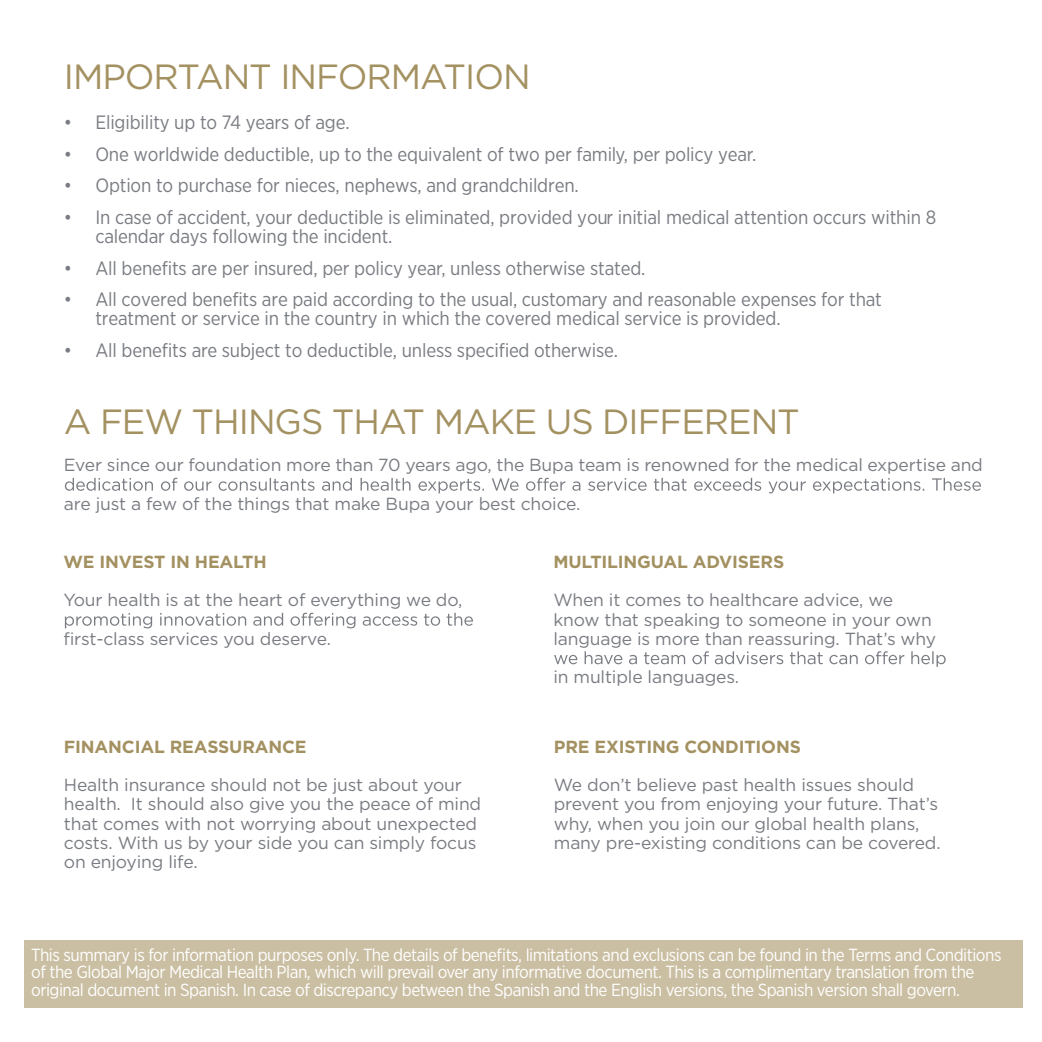
<style>
.page{position:relative;width:1042px;height:1042px;background:#fff}
.page>*{position:absolute;margin:0;border:0;box-sizing:border-box;transform-origin:0 0}
.t1{font:35px "Gotham";letter-spacing:-.03em;color:#a39161}
.t2{font:19.25px/19.2px "Gotham Narrow";letter-spacing:-.01em;color:#797c82}
.t3{font:17.5px/19.2px "Gotham";letter-spacing:-.01em;color:#797c82}
.t4{font:17.5px/17.5px "Gotham Narrow";letter-spacing:-.03em;color:#fff}
.t5{font:700 17.5px "Gotham";letter-spacing:-.01em;color:#a39161}
</style>
<div class="page">
<svg style="left:65px;top:613px;width:408px;height:15px"></svg>
<svg style="left:554px;top:651px;width:391px;height:16px"></svg>
<svg style="left:65px;top:478px;width:916px;height:15px"></svg>
<div style="left:24px;top:940px;width:999px;height:67px;background:#cbbfa3"></div>
<h1 class="t1" style="left:64px;top:54px;width:468px">IMPORTANT INFORMATION</h1>
<p class="t2" style="left:64px;top:113px;width:287px">• Eligibility up to 74 years of age.</p>
<p class="t2" style="left:64px;top:144px;width:694px">• One worldwide deductible, up to the equivalent of two per family, per policy year.</p>
<p class="t2" style="left:64px;top:175px;width:516px">• Option to purchase for nieces, nephews, and grandchildren.</p>
<p class="t2" style="left:95px;top:207px;width:842px;text-indent:-31px">• In case of accident, your deductible is eliminated, provided your initial medical attention occurs within 8 calendar days following the incident.</p>
<p class="t2" style="left:64px;top:258px;width:583px">• All benefits are per insured, per policy year, unless otherwise stated.</p>
<p class="t2" style="left:95px;top:289px;width:788px;text-indent:-32px">• All covered benefits are paid according to the usual, customary and reasonable expenses for that treatment or service in the country in which the covered medical service is provided.</p>
<p class="t2" style="left:64px;top:340px;width:556px">• All benefits are subject to deductible, unless specified otherwise.</p>
<h1 class="t1" style="left:64px;top:399px;width:737px">A FEW THINGS THAT MAKE US DIFFERENT</h1>
<p class="t3" style="left:64px;top:455px;width:920px">Ever since our foundation more than 70 years ago, the Bupa team is renowned for the medical expertise and</p>
<p class="t3" style="left:64px;top:494px;width:518px">are just a few of the things that make Bupa your best choice.</p>
<p class="t5" style="left:63px;top:550px;width:205px">WE INVEST IN HEALTH</p>
<p class="t3" style="left:63px;top:580px;width:401px;line-height:38.5px">Your health is at the heart of everything we do, first-class services you deserve.</p>
<p class="t5" style="left:64px;top:735px;width:244px">FINANCIAL REASSURANCE</p>
<p class="t3" style="left:64px;top:775px;width:419px">Health insurance should not be just about your health. It should also give you the peace of mind that comes with not worrying about unexpected costs. With us by your side you can simply focus on enjoying life.</p>
<p class="t5" style="left:553px;top:550px;width:232px">MULTILINGUAL ADVISERS</p>
<p class="t3" style="left:553px;top:590px;width:384px">When it comes to healthcare advice, we know that speaking to someone in your own language is more than reassuring. That’s why</p>
<p class="t3" style="left:553px;top:667px;width:187px">in multiple languages.</p>
<p class="t5" style="left:554px;top:735px;width:248px">PRE EXISTING CONDITIONS</p>
<p class="t3" style="left:554px;top:775px;width:388px">We don’t believe past health issues should prevent you from enjoying your future. That’s why, when you join our global health plans, many pre-existing conditions can be covered.</p>
<p class="t4" style="left:31px;top:945px;width:972px">This summary is for information purposes only. The details of benefits, limitations and exclusions can be found in the Terms and Conditions of the Global Major Medical Health Plan, which will prevail over any informative document. This is a complimentary translation from the original document in Spanish. In case of discrepancy between the Spanish and the English versions, the Spanish version shall govern.</p>
</div>
